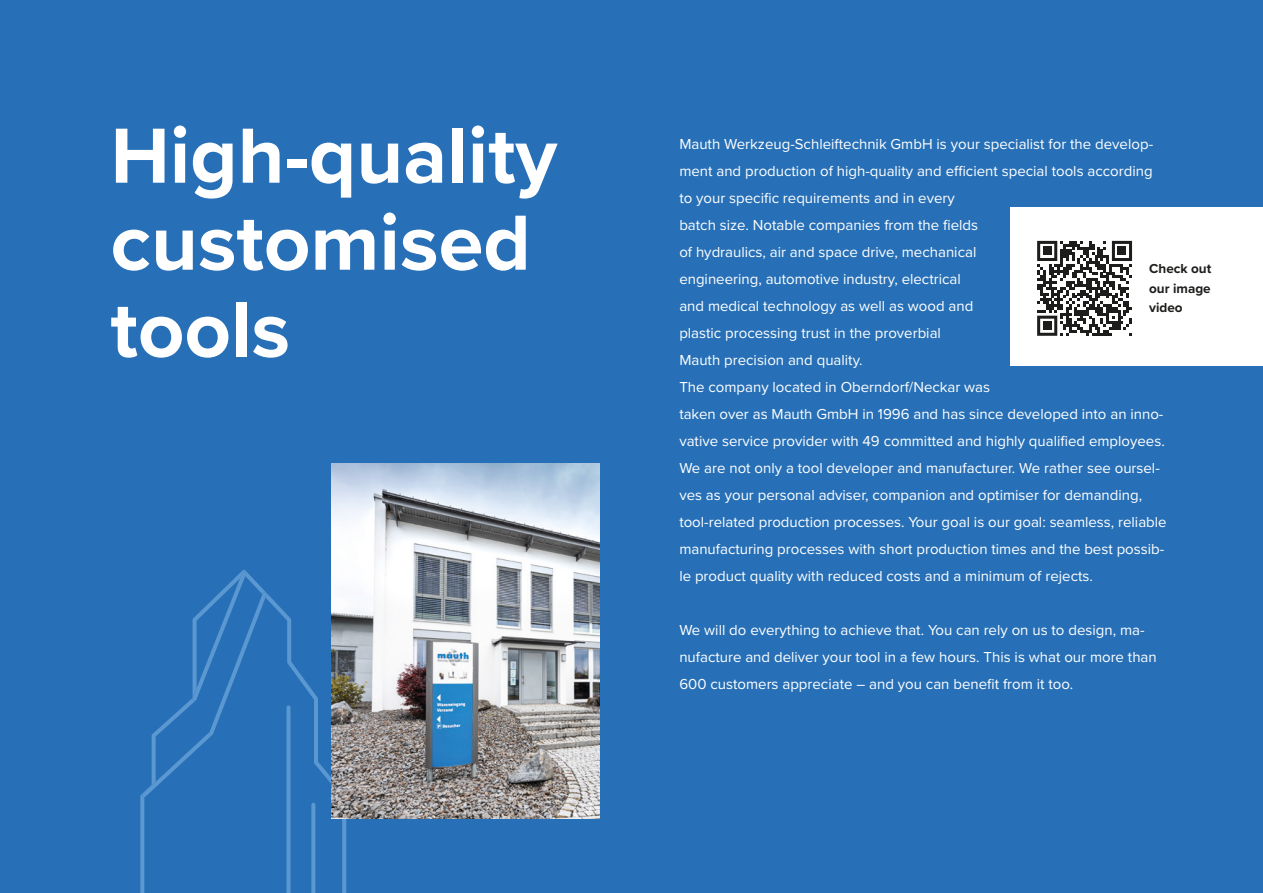
<style>
.page{position:relative;width:1263px;height:893px;background:#2770b7}
.page>*{position:absolute;margin:0;border:0;box-sizing:border-box;transform-origin:0 0}
.t1{font:700 81px/87px "Proxima Nova";color:#fff}
.t2{font:15px/27px "Proxima Nova";color:#fff}
.t3{font:700 13.5px/19.5px "Proxima Nova";color:#1d1d1b;text-align:justify}
</style>
<div class="page">
<svg style="left:140px;top:570px;width:206px;height:323px"></svg>
<svg style="left:142px;top:572px;width:125px;height:225px"></svg>
<img style="left:332px;top:463px;width:268px;height:356px">
<div style="left:1010px;top:207px;width:253px;height:158px;background:#fff"></div>
<svg style="left:1037px;top:241px;width:95px;height:95px"></svg>
<div style="left:1043px;top:247px;width:8px;height:8px;background:#1d1d1b"></div>
<div style="left:1118px;top:247px;width:8px;height:8px;background:#1d1d1b"></div>
<div style="left:1043px;top:321px;width:8px;height:9px;background:#1d1d1b"></div>
<h1 class="t1" style="left:111px;top:110px;width:448px">High-quality customised tools</h1>
<p class="t2" style="left:679px;top:130px;width:489px">Mauth Werkzeug-Schleiftechnik GmbH is your specialist for the develop&shy;ment and production of high-quality and efficient special tools according to your specific requirements and in every<br>batch size. Notable companies from the fields<br>of hydraulics, air and space drive, mechanical<br>engineering, automotive industry, electrical<br>and medical technology as well as wood and<br>plastic processing trust in the proverbial<br>Mauth precision and quality.<br>The company located in Oberndorf/Neckar was<br>taken over as Mauth GmbH in 1996 and has since developed into an inno&shy;vative service provider with 49 committed and highly qualified employees.<br>We are not only a tool developer and manufacturer. We rather see oursel&shy;ves as your personal adviser, companion and optimiser for demanding, tool-related production processes. Your goal is our goal: seamless, reliable manufacturing processes with short production times and the best possib&shy;le product quality with reduced costs and a minimum of rejects.</p>
<p class="t3" style="left:1149px;top:259px;width:64px">Check out our image video</p>
<p class="t2" style="left:679px;top:616px;width:479px">We will do everything to achieve that. You can rely on us to design, ma&shy;nufacture and deliver your tool in a few hours. This is what our more than<br>600 customers appreciate – and you can benefit from it too.</p>
</div>
